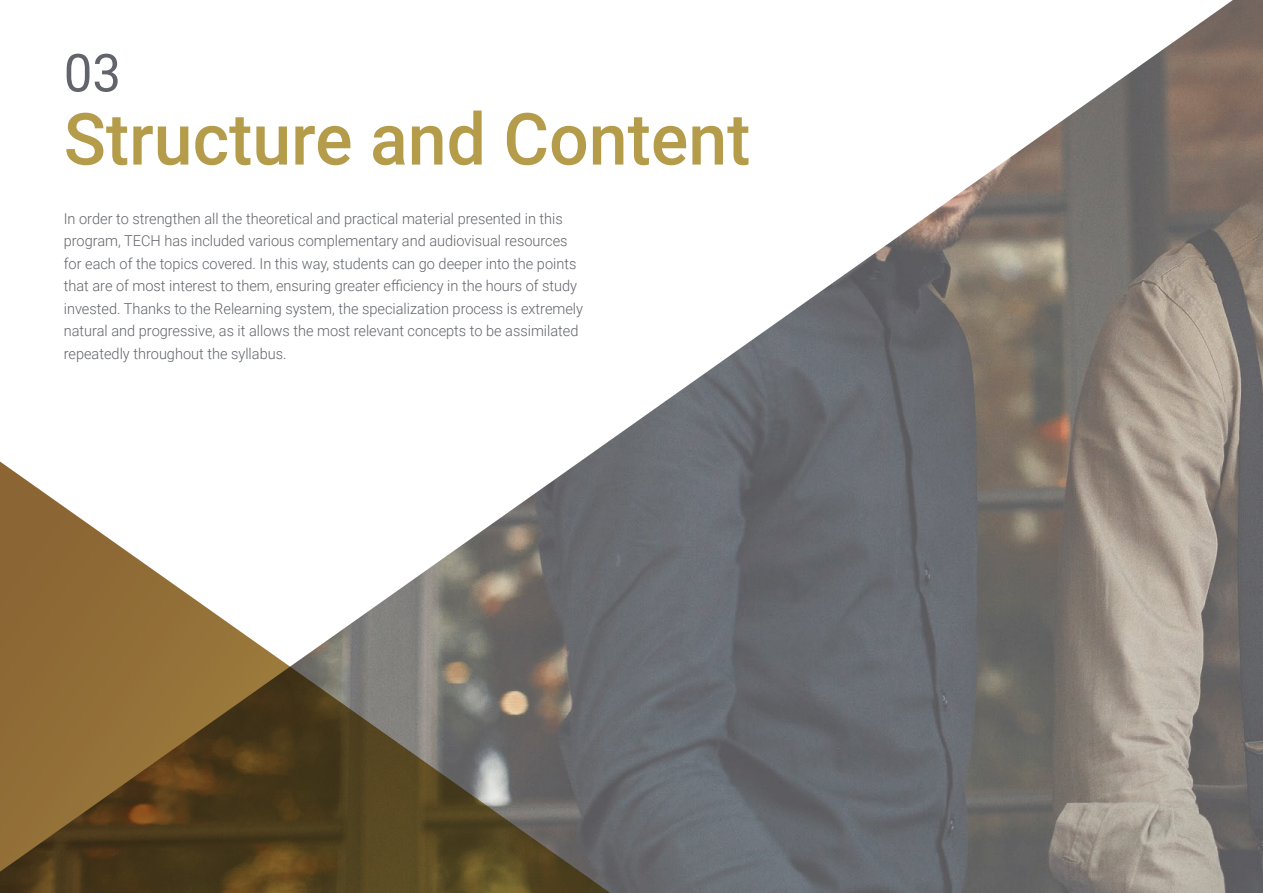
<style>
.page{position:relative;width:1263px;height:893px;background:#fff}
.page>*{position:absolute;margin:0;border:0;box-sizing:border-box;transform-origin:0 0}
.t1{font:500 72px "Roboto";color:#b49c4b}
.t2{font:52.5px "Roboto";color:#61646a}
.t3{font:300 15px/22.5px "Roboto";color:#61646a}
</style>
<div class="page">
<img style="left:602px;top:0;width:661px;height:893px">
<svg style="left:0;top:446px;width:640px;height:447px"></svg>
<h2 class="t2" style="left:64px;top:36px;width:59px">03</h2>
<h1 class="t1" style="left:64px;top:89px;width:688px">Structure and Content</h1>
<p class="t3" style="left:64px;top:207px;width:521px">In order to strengthen all the theoretical and practical material presented in this program, TECH has included various complementary and audiovisual resources for each of the topics covered. In this way, students can go deeper into the points that are of most interest to them, ensuring greater efficiency in the hours of study invested. Thanks to the Relearning system, the specialization process is extremely natural and progressive, as it allows the most relevant concepts to be assimilated repeatedly throughout the syllabus.</p>
</div>
